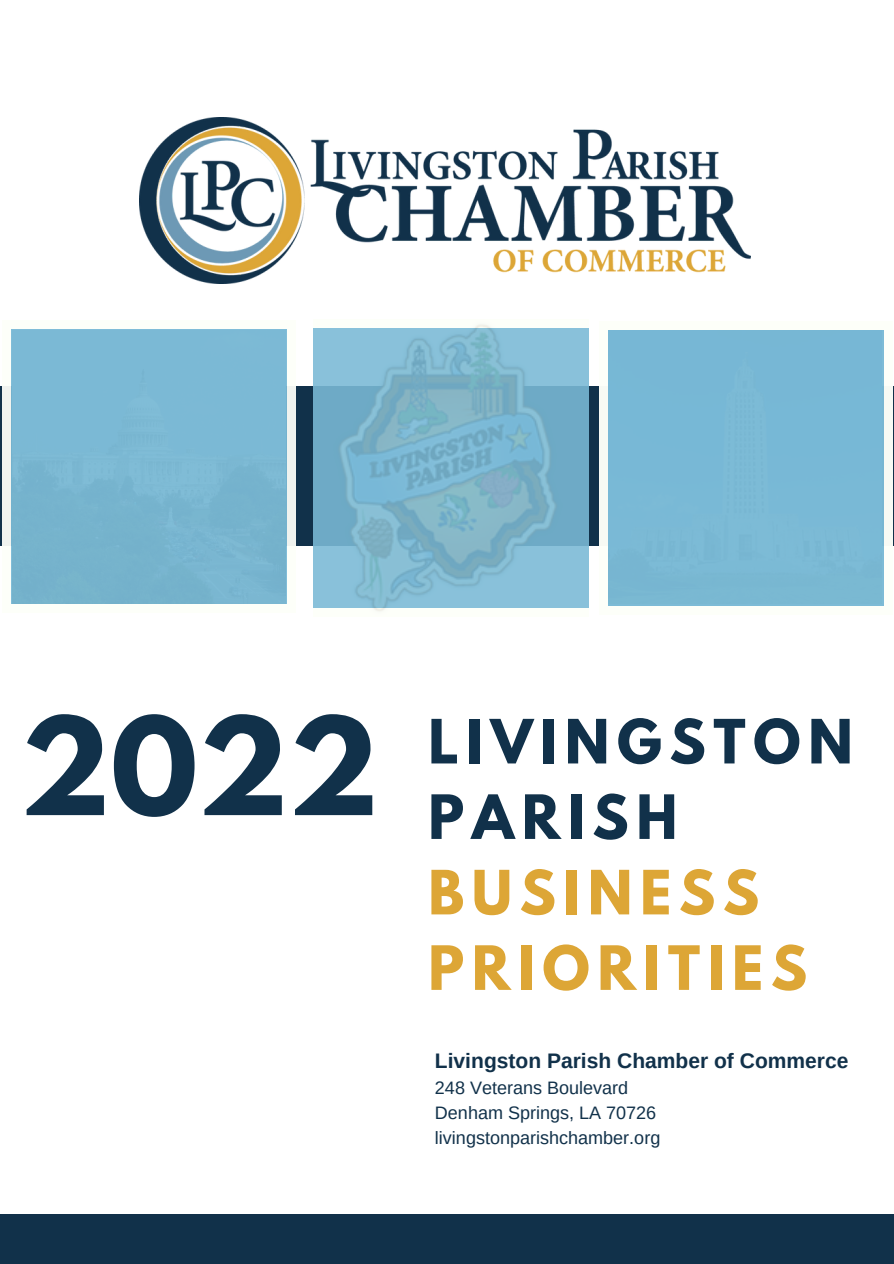
<style>
.page{position:relative;width:894px;height:1264px;background:#fff}
.page>*{position:absolute;margin:0;border:0;box-sizing:border-box;transform-origin:0 0}
.t1{font:700 120.15px "League Spartan";color:#11314a}
.t2{font:700 54px/75.4px "League Spartan";letter-spacing:.14em;color:#dda636}
.t3{font:700 54px/75.4px "League Spartan";letter-spacing:.14em;color:#11314a}
.t4{font:700 21px "Arimo";color:#11314a}
.t5{font:18px "Arimo";color:#11314a}
</style>
<div class="page">
<div style="left:0;top:1214px;width:893px;height:49px;background:#11314a"></div>
<div style="left:0;top:387px;width:893px;height:158px;background:#11314a"></div>
<div style="left:6px;top:323px;width:286px;height:286px;background:#7abad6"></div>
<div style="left:287px;top:604px;width:8px;height:9px;background:#fdfff9"></div>
<svg style="left:3px;top:329px;width:8px;height:275px;fill:#f0f3ef"></svg>
<div style="left:3px;top:604px;width:8px;height:9px;background:#fdfff9"></div>
<svg style="left:287px;top:329px;width:8px;height:275px;fill:#f0f3ef"></svg>
<div style="left:11px;top:604px;width:276px;height:9px;background:#fdfff9"></div>
<div style="left:287px;top:320px;width:8px;height:9px;background:#fdfff9"></div>
<div style="left:3px;top:320px;width:8px;height:9px;background:#fdfff9"></div>
<div style="left:11px;top:320px;width:276px;height:9px;background:#fdfff9"></div>
<svg style="left:313px;top:328px;width:275px;height:280px;background:#7db5cd"></svg>
<div style="left:313px;top:608px;width:275px;height:9px;background:#fdfff9"></div>
<div style="left:313px;top:319px;width:275px;height:9px;background:#fdfff9"></div>
<div style="left:602px;top:324px;width:287px;height:287px;background:#7abad6"></div>
<div style="left:883px;top:606px;width:9px;height:9px;background:#fdfff9"></div>
<div style="left:598px;top:330px;width:9px;height:276px;background:#fdfff9"></div>
<div style="left:598px;top:606px;width:9px;height:9px;background:#fdfff9"></div>
<div style="left:883px;top:330px;width:9px;height:276px;background:#fdfff9"></div>
<div style="left:607px;top:606px;width:276px;height:9px;background:#fdfff9"></div>
<div style="left:883px;top:321px;width:9px;height:9px;background:#fdfff9"></div>
<div style="left:598px;top:321px;width:9px;height:9px;background:#fdfff9"></div>
<div style="left:607px;top:321px;width:276px;height:9px;background:#fdfff9"></div>
<img style="left:140px;top:118px;width:610px;height:165px">
<p class="t1" style="left:20px;top:707px;width:360px">2022</p>
<p class="t3" style="left:428px;top:711px;width:426px">LIVINGSTON<br>PARISH</p>
<p class="t2" style="left:428px;top:861px;width:380px">BUSINESS<br>PRIORITIES</p>
<p class="t4" style="left:435px;top:1049px;width:415px">Livingston Parish Chamber of Commerce</p>
<p class="t5" style="left:435px;top:1077px;width:195px">248 Veterans Boulevard</p>
<p class="t5" style="left:435px;top:1102px;width:223px">Denham Springs, LA 70726</p>
<p class="t5" style="left:435px;top:1127px;width:227px">livingstonparishchamber.org</p>
</div>
